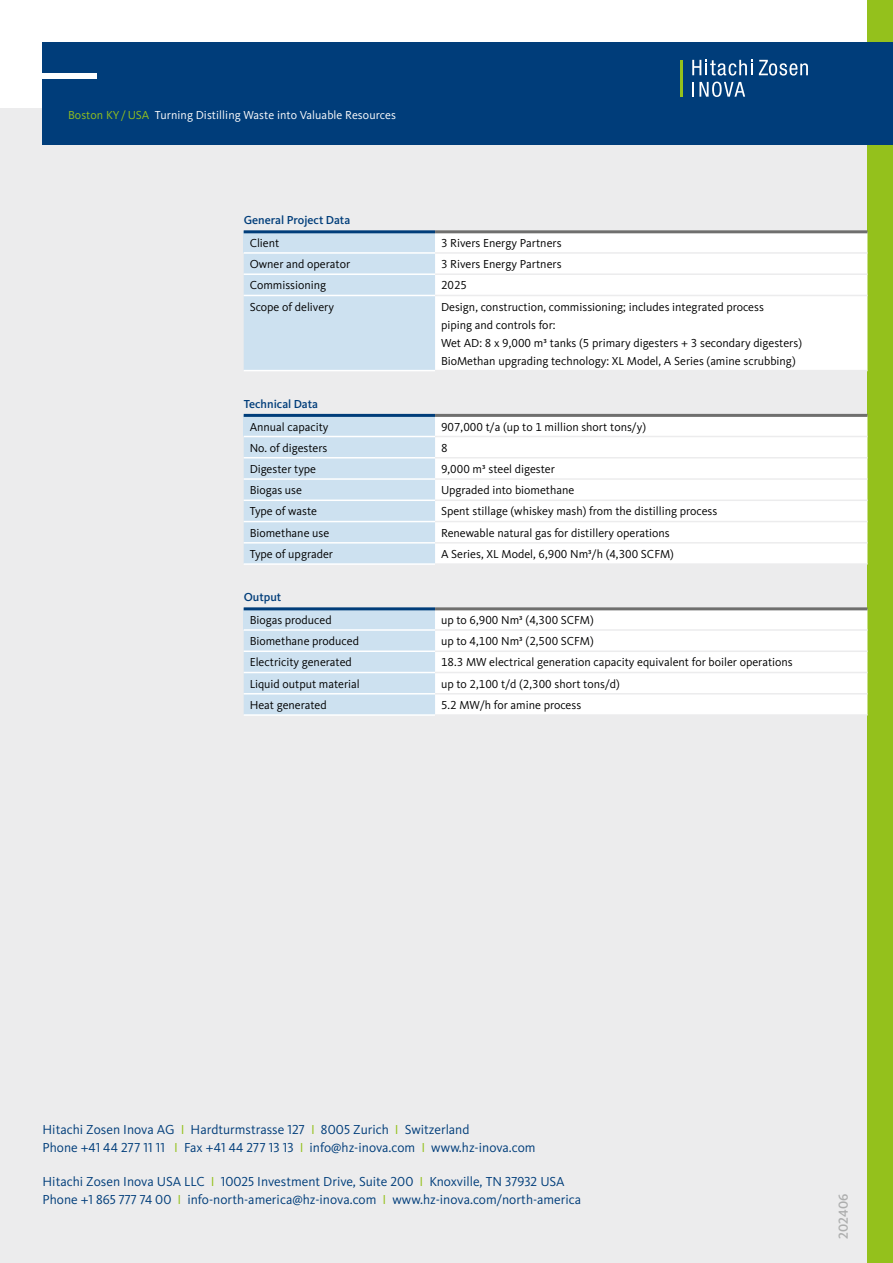
<style>
.page{position:relative;width:893px;height:1263px;background:#fff}
.page>*{position:absolute;margin:0;border:0;box-sizing:border-box;transform-origin:0 0}
.t1{font:13.5px/18px "Kievit Pro";color:#003d7a}
.t2{font:500 13.5px "Kievit Pro";color:#adaeae}
.t3{font:12px/18px "Kievit Pro";color:#000}
.t4{font:12px "Kievit Pro";letter-spacing:.005em;color:#fff}
.t5{font:500 12px "Kievit Pro";color:#003d7a}
.s1{color:#94c11c}
</style>
<div class="page">
<div style="left:0;top:108px;width:893px;height:1155px;background:#ececed"></div>
<div style="left:867px;top:0;width:26px;height:1263px;background:#94c11c"></div>
<div style="left:43px;top:43px;width:850px;height:102px;background:#003d7a"></div>
<div style="left:244px;top:232px;width:191px;height:21px;background:#cde1f0"></div>
<div style="left:435px;top:233px;width:432px;height:137px;background:#fff"></div>
<div style="left:244px;top:254px;width:191px;height:116px;background:#cde1f0"></div>
<hr style="left:244px;top:295px;width:191px;height:1px;background:#fff">
<hr style="left:244px;top:370px;width:191px;height:1px;background:#fff">
<hr style="left:435px;top:252px;width:432px;height:2px;background:#ececed">
<hr style="left:244px;top:230px;width:191px;height:3px;background:#003d7a">
<hr style="left:435px;top:230px;width:432px;height:3px;background:#6f6f6e">
<hr style="left:244px;top:252px;width:191px;height:2px;background:#fff">
<hr style="left:244px;top:273px;width:191px;height:2px;background:#fff">
<hr style="left:435px;top:273px;width:432px;height:2px;background:#ececed">
<hr style="left:435px;top:295px;width:432px;height:1px;background:#ececed">
<div style="left:244px;top:415px;width:191px;height:21px;background:#cde1f0"></div>
<div style="left:435px;top:417px;width:432px;height:146px;background:#fff"></div>
<div style="left:244px;top:437px;width:191px;height:126px;background:#cde1f0"></div>
<hr style="left:244px;top:478px;width:191px;height:2px;background:#fff">
<hr style="left:244px;top:499px;width:191px;height:2px;background:#fff">
<hr style="left:244px;top:521px;width:191px;height:1px;background:#fff">
<hr style="left:244px;top:542px;width:191px;height:2px;background:#fff">
<hr style="left:244px;top:563px;width:191px;height:2px;background:#fff">
<hr style="left:435px;top:436px;width:432px;height:1px;background:#ececed">
<hr style="left:244px;top:414px;width:191px;height:3px;background:#003d7a">
<hr style="left:435px;top:499px;width:432px;height:2px;background:#ececed">
<hr style="left:435px;top:521px;width:432px;height:1px;background:#ececed">
<hr style="left:435px;top:542px;width:432px;height:2px;background:#ececed">
<hr style="left:435px;top:414px;width:432px;height:3px;background:#6f6f6e">
<hr style="left:244px;top:436px;width:191px;height:1px;background:#fff">
<hr style="left:244px;top:457px;width:191px;height:1px;background:#fff">
<hr style="left:435px;top:457px;width:432px;height:1px;background:#ececed">
<hr style="left:435px;top:478px;width:432px;height:2px;background:#ececed">
<div style="left:244px;top:609px;width:191px;height:21px;background:#cde1f0"></div>
<div style="left:435px;top:610px;width:432px;height:104px;background:#fff"></div>
<div style="left:244px;top:631px;width:191px;height:83px;background:#cde1f0"></div>
<hr style="left:244px;top:672px;width:191px;height:1px;background:#fff">
<hr style="left:244px;top:693px;width:191px;height:1px;background:#fff">
<hr style="left:244px;top:714px;width:191px;height:2px;background:#fff">
<hr style="left:435px;top:629px;width:432px;height:2px;background:#ececed">
<hr style="left:244px;top:607px;width:191px;height:3px;background:#003d7a">
<hr style="left:435px;top:607px;width:432px;height:3px;background:#6f6f6e">
<hr style="left:244px;top:629px;width:191px;height:2px;background:#fff">
<hr style="left:244px;top:650px;width:191px;height:2px;background:#fff">
<hr style="left:435px;top:650px;width:432px;height:2px;background:#ececed">
<hr style="left:435px;top:672px;width:432px;height:1px;background:#ececed">
<hr style="left:435px;top:693px;width:432px;height:1px;background:#ececed">
<div style="left:41px;top:73px;width:56px;height:6px;background:#fff"></div>
<svg style="left:692px;top:82px;width:53px;height:15px"></svg>
<svg style="left:759px;top:60px;width:49px;height:16px"></svg>
<svg style="left:692px;top:60px;width:61px;height:16px"></svg>
<hr style="left:681px;top:60px;width:2px;height:37px;background:#94c11c">
<p class="t4" style="left:68px;top:108px;width:329px"><span class="s1">Boston KY/USA</span> Turning Distilling Waste into Valuable Resources</p>
<p class="t5" style="left:244px;top:213px;width:108px">General Project Data</p>
<p class="t3" style="left:250px;top:234px;width:31px">Client</p>
<p class="t3" style="left:441px;top:234px;width:122px">3 Rivers Energy Partners</p>
<p class="t3" style="left:250px;top:255px;width:102px">Owner and operator</p>
<p class="t3" style="left:441px;top:255px;width:122px">3 Rivers Energy Partners</p>
<p class="t3" style="left:250px;top:276px;width:78px">Commissioning</p>
<p class="t3" style="left:441px;top:276px;width:28px">2025</p>
<p class="t3" style="left:250px;top:297px;width:86px">Scope of delivery</p>
<p class="t3" style="left:441px;top:297px;width:362px">Design, construction, commissioning; includes integrated process<br>piping and controls for:<br>Wet AD: 8 x 9,000 m3 tanks (5 primary digesters + 3 secondary digesters)<br>BioMethan upgrading technology: XL Model, A Series (amine scrubbing)</p>
<p class="t5" style="left:244px;top:396px;width:76px">Technical Data</p>
<p class="t3" style="left:250px;top:417px;width:80px">Annual capacity</p>
<p class="t3" style="left:441px;top:417px;width:207px">907,000 t/a (up to 1 million short tons/y)</p>
<p class="t3" style="left:250px;top:438px;width:79px">No. of digesters</p>
<p class="t3" style="left:441px;top:438px;width:8px">8</p>
<p class="t3" style="left:250px;top:460px;width:68px">Digester type</p>
<p class="t3" style="left:441px;top:460px;width:115px">9,000 m3 steel digester</p>
<p class="t3" style="left:250px;top:481px;width:54px">Biogas use</p>
<p class="t3" style="left:441px;top:481px;width:135px">Upgraded into biomethane</p>
<p class="t3" style="left:250px;top:502px;width:69px">Type of waste</p>
<p class="t3" style="left:441px;top:502px;width:278px">Spent stillage (whiskey mash) from the distilling process</p>
<p class="t3" style="left:250px;top:524px;width:81px">Biomethane use</p>
<p class="t3" style="left:441px;top:524px;width:230px">Renewable natural gas for distillery operations</p>
<p class="t3" style="left:250px;top:545px;width:85px">Type of upgrader</p>
<p class="t3" style="left:441px;top:545px;width:234px">A Series, XL Model, 6,900 Nm3/h (4,300 SCFM)</p>
<p class="t5" style="left:244px;top:590px;width:39px">Output</p>
<p class="t3" style="left:250px;top:611px;width:83px">Biogas produced</p>
<p class="t3" style="left:441px;top:611px;width:154px">up to 6,900 Nm3 (4,300 SCFM)</p>
<p class="t3" style="left:250px;top:632px;width:111px">Biomethane produced</p>
<p class="t3" style="left:441px;top:632px;width:154px">up to 4,100 Nm3 (2,500 SCFM)</p>
<p class="t3" style="left:250px;top:653px;width:104px">Electricity generated</p>
<p class="t3" style="left:441px;top:653px;width:353px">18.3 MW electrical generation capacity equivalent for boiler operations</p>
<p class="t3" style="left:250px;top:674px;width:112px">Liquid output material</p>
<p class="t3" style="left:441px;top:674px;width:180px">up to 2,100 t/d (2,300 short tons/d)</p>
<p class="t3" style="left:250px;top:696px;width:79px">Heat generated</p>
<p class="t3" style="left:441px;top:696px;width:142px">5.2 MW/h for amine process</p>
<p class="t1" style="left:43px;top:1120px;width:495px">Hitachi Zosen Inova AG <span class="s1">I</span> Hardturmstrasse 127 <span class="s1">I</span> 8005 Zurich <span class="s1">I</span> Switzerland<br>Phone +41 44 277 11 11 <span class="s1">I</span> Fax +41 44 277 13 13 <span class="s1">I</span> info@hz-inova.com <span class="s1">I</span> www.hz-inova.com</p>
<p class="t1" style="left:43px;top:1172px;width:540px">Hitachi Zosen Inova USA LLC <span class="s1">I</span> 10025 Investment Drive, Suite 200 <span class="s1">I</span> Knoxville, TN 37932 USA<br>Phone +1 865 777 74 00 <span class="s1">I</span> info-north-america@hz-inova.com <span class="s1">I</span> www.hz-inova.com/north-america</p>
<p class="t2" style="left:835px;top:1239px;width:46px;rotate:-90deg">202406</p>
</div>
